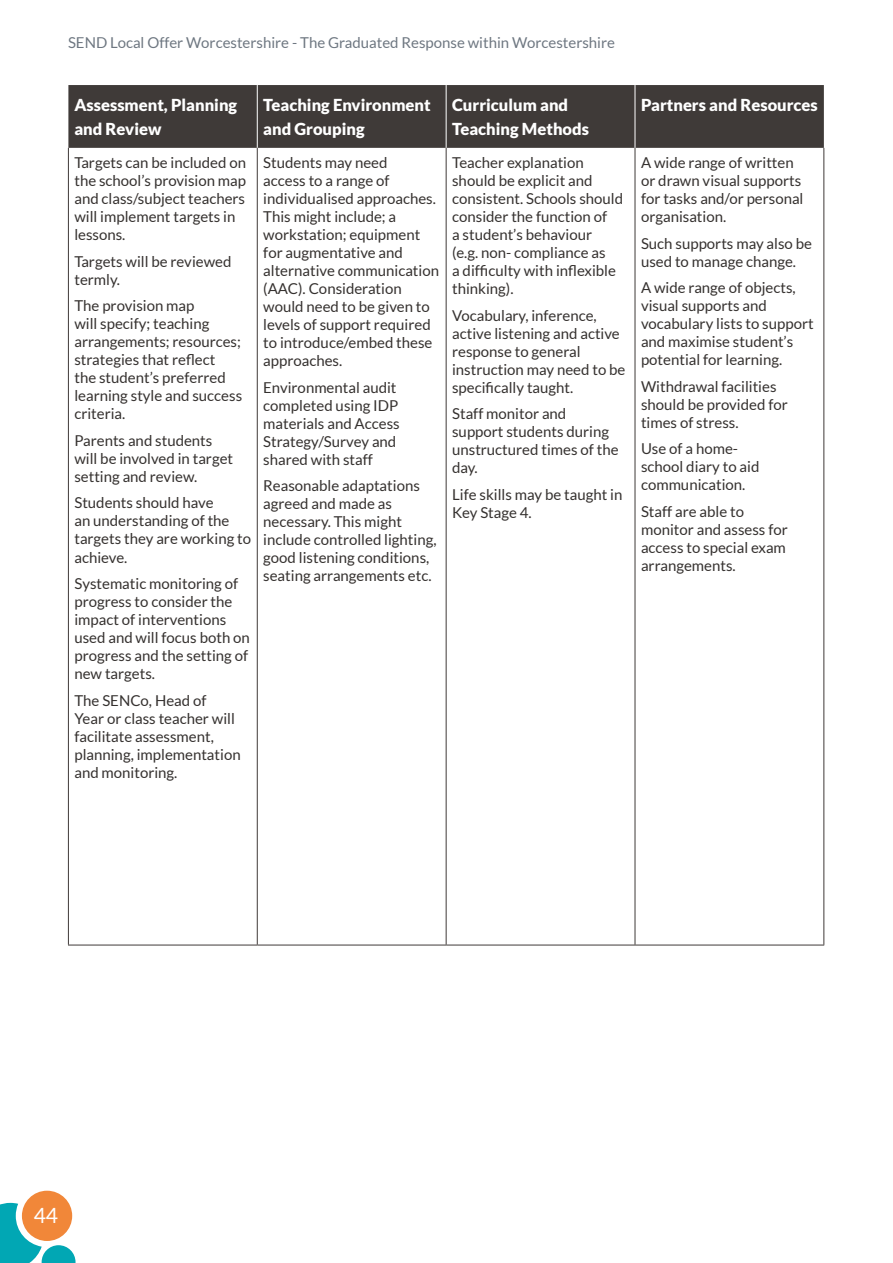
<style>
.page{position:relative;width:893px;height:1263px;background:#fff}
.page>*{position:absolute;margin:0;border:0;box-sizing:border-box;transform-origin:0 0}
.t1{font:21px "Lato";color:#fff}
.Table_Heading_1{font:900 16.5px/24px "Lato";color:#fff}
.Table_Text{font:15px/18px "Lato";color:#35312f}
.t2{font:15px "Lato";color:#6e7781}
</style>
<div class="page">
<svg style="left:0;top:1203px;width:76px;height:60px"></svg>
<div style="left:22px;top:1191px;width:50px;height:50px;background:#f18739;border-radius:50%"></div>
<div style="left:68px;top:85px;width:756px;height:63px;background:#3f3a38"></div>
<hr style="left:257px;top:85px;width:1px;height:63px;background:#fff">
<hr style="left:446px;top:85px;width:1px;height:63px;background:#fff">
<hr style="left:635px;top:85px;width:1px;height:63px;background:#fff">
<hr style="left:68px;top:945px;width:189px;height:1px;background:#3f3a38">
<hr style="left:257px;top:945px;width:189px;height:1px;background:#3f3a38">
<hr style="left:446px;top:945px;width:189px;height:1px;background:#3f3a38">
<hr style="left:635px;top:945px;width:189px;height:1px;background:#3f3a38">
<hr style="left:68px;top:148px;width:1px;height:797px;background:#3f3a38">
<hr style="left:257px;top:148px;width:1px;height:797px;background:#3f3a38">
<hr style="left:446px;top:148px;width:1px;height:797px;background:#3f3a38">
<hr style="left:635px;top:148px;width:1px;height:797px;background:#3f3a38">
<hr style="left:823px;top:148px;width:1px;height:797px;background:#3f3a38">
<p class="t2" style="left:68px;top:34px;width:548px">SEND Local Offer Worcestershire - The Graduated Response within Worcestershire</p>
<p class="Table_Heading_1" style="left:74px;top:93px;width:164px">Assessment, Planning and Review</p>
<p class="Table_Heading_1" style="left:263px;top:93px;width:169px">Teaching Environment and Grouping</p>
<p class="Table_Heading_1" style="left:452px;top:93px;width:138px">Curriculum and<br>Teaching Methods</p>
<p class="Table_Heading_1" style="left:641px;top:93px;width:178px">Partners and Resources</p>
<p class="Table_Text" style="left:74px;top:154px;width:173px">Targets can be included on the school’s provision map and class/subject teachers will implement targets in lessons.</p>
<p class="Table_Text" style="left:74px;top:252px;width:159px">Targets will be reviewed termly.</p>
<p class="Table_Text" style="left:74px;top:297px;width:169px">The provision map<br>will specify; teaching arrangements; resources; strategies that reflect<br>the student’s preferred learning style and success criteria.</p>
<p class="Table_Text" style="left:74px;top:431px;width:160px">Parents and students will be involved in target setting and review.</p>
<p class="Table_Text" style="left:74px;top:494px;width:178px">Students should have<br>an understanding of the targets they are working to achieve.</p>
<p class="Table_Text" style="left:74px;top:574px;width:177px">Systematic monitoring of progress to consider the impact of interventions used and will focus both on progress and the setting of new targets.</p>
<p class="Table_Text" style="left:74px;top:691px;width:168px">The SENCo, Head of<br>Year or class teacher will facilitate assessment, planning, implementation and monitoring.</p>
<p class="Table_Text" style="left:263px;top:154px;width:177px">Students may need<br>access to a range of individualised approaches.<br>This might include; a workstation; equipment for augmentative and alternative communication (AAC). Consideration would need to be given to levels of support required to introduce/embed these approaches.</p>
<p class="Table_Text" style="left:263px;top:378px;width:138px">Environmental audit completed using IDP materials and Access<br>Strategy/Survey and shared with staff</p>
<p class="Table_Text" style="left:263px;top:477px;width:175px">Reasonable adaptations agreed and made as necessary. This might include controlled lighting, good listening conditions, seating arrangements etc.</p>
<p class="Table_Text" style="left:452px;top:154px;width:172px">Teacher explanation should be explicit and consistent. Schools should consider the function of<br>a student’s behaviour<br>(e.g. non- compliance as<br>a difficulty with inflexible thinking).</p>
<p class="Table_Text" style="left:452px;top:306px;width:175px">Vocabulary, inference, active listening and active response to general instruction may need to be specifically taught.</p>
<p class="Table_Text" style="left:452px;top:405px;width:168px">Staff monitor and support students during unstructured times of the day.</p>
<p class="Table_Text" style="left:452px;top:485px;width:172px">Life skills may be taught in<br>Key Stage 4.</p>
<p class="Table_Text" style="left:641px;top:154px;width:164px">A wide range of written or drawn visual supports for tasks and/or personal organisation.</p>
<p class="Table_Text" style="left:641px;top:234px;width:173px">Such supports may also be used to manage change.</p>
<p class="Table_Text" style="left:641px;top:279px;width:174px">A wide range of objects, visual supports and vocabulary lists to support and maximise student’s potential for learning.</p>
<p class="Table_Text" style="left:641px;top:377px;width:148px">Withdrawal facilities should be provided for times of stress.</p>
<p class="Table_Text" style="left:641px;top:440px;width:120px">Use of a home&shy;school diary to aid communication.</p>
<p class="Table_Text" style="left:641px;top:502px;width:148px">Staff are able to monitor and assess for access to special exam arrangements.</p>
<h1 class="t1" style="left:34px;top:1204px;width:26px">44</h1>
</div>
